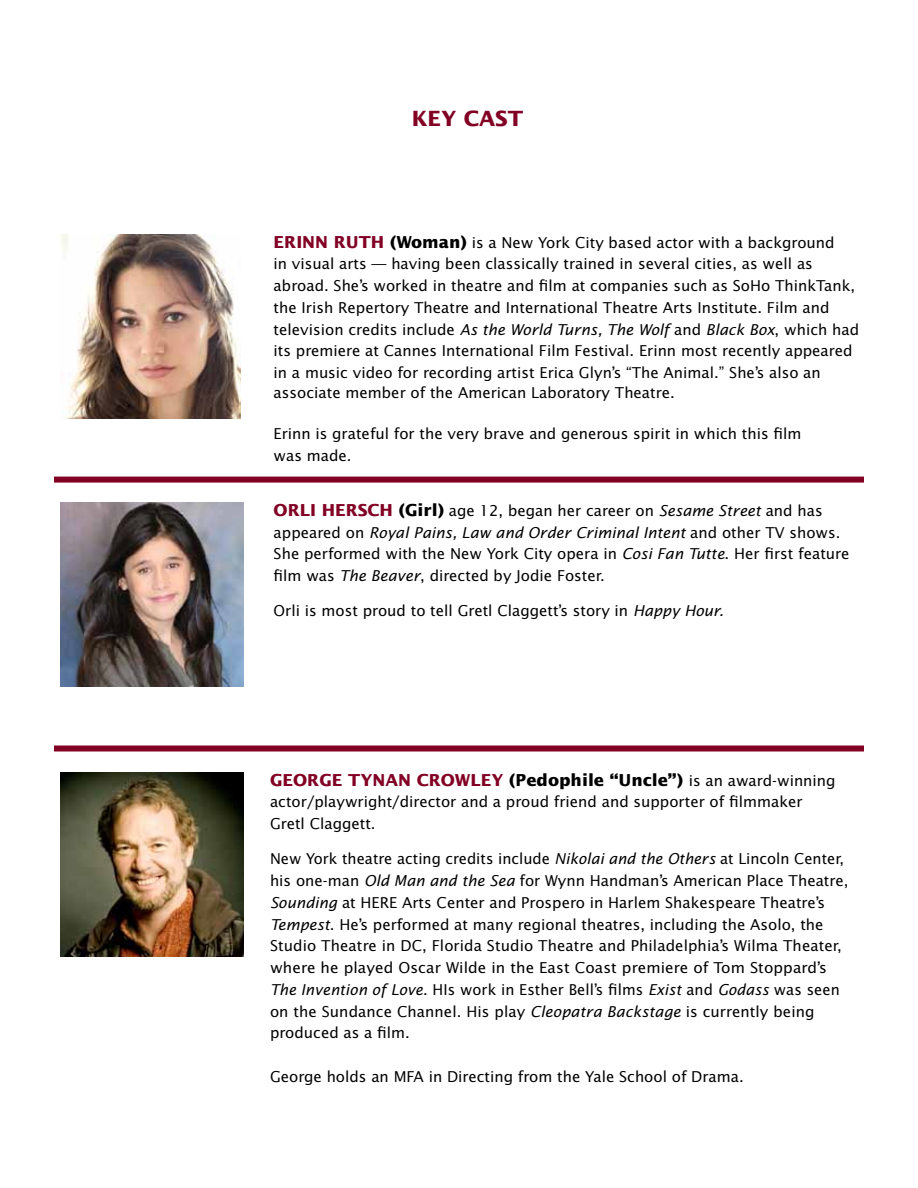
<style>
.page{position:relative;width:918px;height:1188px;background:#fff}
.page>*{position:absolute;margin:0;border:0;box-sizing:border-box;transform-origin:0 0}
.t1{font:700 21px "Lucida Sans";color:#820024}
.t2{font:700 16.5px "Lucida Sans";color:#000}
.t3{font:700 16.5px "Lucida Sans";color:#820024}
.t4{font:15px/21.8px "Lucida Sans";color:#000}
.s1{font-weight:700;font-size:16.5px;color:#820024}
.s2{font-weight:700;font-size:16.5px}
.s3{font-style:italic}
.s4{color:#820024}
.s5{font-weight:400;font-size:15px}
</style>
<div class="page">
<div style="left:54px;top:477px;width:810px;height:6px;background:#820024"></div>
<div style="left:54px;top:746px;width:810px;height:6px;background:#820024"></div>
<img style="left:60px;top:235px;width:180px;height:183px">
<img style="left:60px;top:503px;width:184px;height:183px">
<img style="left:60px;top:772px;width:184px;height:184px">
<h1 class="t1" style="left:412px;top:106px;width:113px">key cast</h1>
<p class="t4" style="left:274px;top:231px;width:587px;text-indent:97px"><span class="s1">H</span> <span class="s2">(Woman)</span> is a New York City based actor with a background<br>in visual arts — having been classically trained in several cities, as well as abroad. She’s worked in theatre and film at companies such as SoHo ThinkTank, the Irish Repertory Theatre and International Theatre Arts Institute. Film and television credits include <span class="s3">As the World Turns, The Wolf</span> and <span class="s3">Black Box</span>, which had its premiere at Cannes International Film Festival. Erinn most recently appeared in a music video for recording artist Erica Glyn’s “The Animal.” She’s also an</p>
<p class="t4" style="left:274px;top:381px;width:403px">associate member of the American Laboratory Theatre.</p>
<p class="t4" style="left:274px;top:422px;width:529px">Erinn is grateful for the very brave and generous spirit in which this film was made.</p>
<p class="t3" style="left:274px;top:232px;width:22px">ERINN</p>
<p class="t3" style="left:334px;top:232px;width:13px">RUT</p>
<p class="t4" style="left:274px;top:499px;width:577px"><span class="s1">ORLI HERSCH</span> <span class="s2">(Girl)</span> age 12, began her career on <span class="s3">Sesame Street</span> and has appeared on <span class="s3">Royal Pains, Law and Order Criminal Intent</span> and other TV shows.<br>She performed with the New York City opera in <span class="s3">Cosi Fan Tutte</span>. Her first feature film was <span class="s3">The Beaver</span>, directed by Jodie Foster.</p>
<p class="t4" style="left:274px;top:600px;width:451px">Orli is most proud to tell Gretl Claggett’s story in <span class="s3">Happy Hour.</span></p>
<p class="t3" style="left:270px;top:770px;width:92px">GEORGE TYNAN</p>
<p class="t2" style="left:417px;top:770px;width:420px"><span class="s4">CROWLEY</span> (Pedophile “U ncle”) <span class="s5">is an award-winning</span></p>
<p class="t4" style="left:270px;top:791px;width:534px">actor/playwright/director and a proud friend and supporter of filmmaker<br>Gretl Claggett.</p>
<p class="t4" style="left:270px;top:848px;width:580px">New York theatre acting credits include <span class="s3">Nikolai and the Others</span> at Lincoln Center, his one-man <span class="s3">Old Man and the Sea</span> for Wynn Handman’s American Place Theatre, <span class="s3">Sounding</span> at HERE Arts Center and Prospero in Harlem Shakespeare Theatre’s <span class="s3">Tempest</span>. He’s performed at many regional theatres, including the Asolo, the Studio Theatre in DC, Florida Studio Theatre and Philadelphia’s Wilma Theater, where he played Oscar Wilde in the East Coast premiere of Tom Stoppard’s <span class="s3">The Invention of Love</span>. HIs work in Esther Bell’s films <span class="s3">Exist</span> and <span class="s3">Godass</span> was seen on the Sundance Channel. His play <span class="s3">Cleopatra Backstage</span> is currently being produced as a film.</p>
<p class="t4" style="left:270px;top:1065px;width:475px">George holds an MFA in Directing from the Yale School of Drama.</p>
</div>
